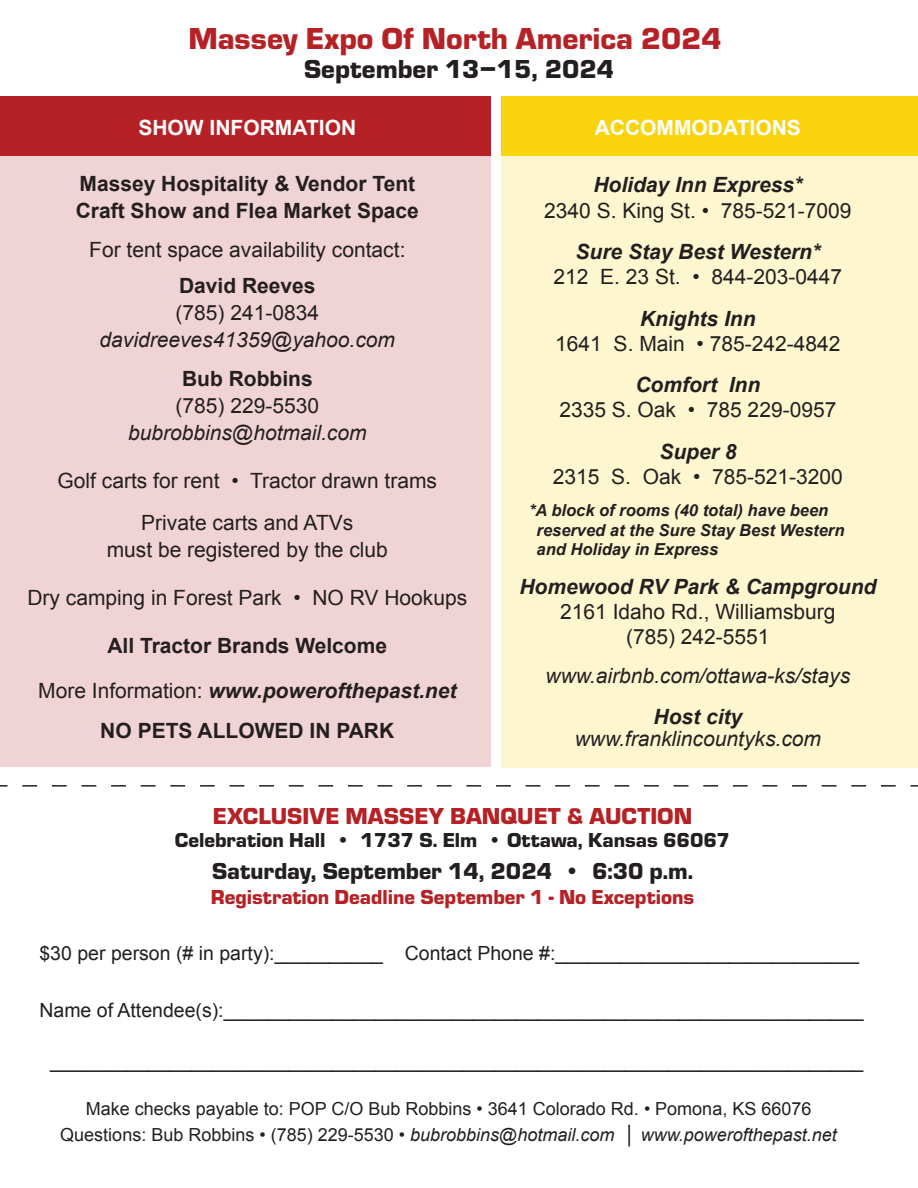
<style>
.page{position:relative;width:918px;height:1188px;background:#fff}
.page>*{position:absolute;margin:0;border:0;box-sizing:border-box;transform-origin:0 0}
.t1{font:900 31.5px "Eurostile";color:#b62125}
.t2{font:900 27px "Eurostile";color:#231f20}
.t3{font:900 24px "Eurostile";color:#231f20}
.t4{font:900 24px "Eurostile";color:#b62125}
.t5{font:21px/42px "Arial";color:#231f20;text-align:center}
.t6{font:700 21px/27px "Arial";color:#231f20}
.t7{font:italic 21px "Arial";color:#231f20}
.t8{font:italic 700 21px "Arial";color:#231f20}
.t9{font:900 21px "Eurostile";color:#231f20}
.t10{font:900 21px "Eurostile";color:#b62125}
.t11{font:700 21px "Arial";color:#fff}
.t12{font:19.5px "Arial";color:#231f20}
.t13{font:18px/26.7px "Arial";color:#231f20;text-align:center}
.t14{font:italic 700 16.5px/19.8px "Arial";color:#231f20}
.s1{font-weight:400}
.s2{font-style:italic}
</style>
<div class="page">
<div style="left:501px;top:152px;width:417px;height:616px;background:#fdf6cf"></div>
<div style="left:0;top:150px;width:490px;height:617px;background:#f0d3d4"></div>
<div style="left:0;top:97px;width:490px;height:59px;background:#b62125"></div>
<div style="left:501px;top:97px;width:417px;height:59px;background:#f9d30e"></div>
<svg style="left:0;top:785px;width:8px;height:2px"></svg>
<svg style="left:22px;top:785px;width:874px;height:2px"></svg>
<svg style="left:910px;top:785px;width:8px;height:2px"></svg>
<h1 class="t1" style="left:189px;top:16px;width:535px">Massey Expo Of North America 2024</h1>
<p class="t2" style="left:304px;top:50px;width:311px">September 13−15, 2024</p>
<p class="t11" style="left:138px;top:114px;width:219px">SHOW INFORMATION</p>
<p class="t6" style="left:76px;top:171px;width:345px">Massey Hospitality &amp; Vendor Tent<br>Craft Show and Flea Market Space</p>
<p class="t5" style="left:89px;top:229px;width:318px">For tent space availability contact:</p>
<p class="t6" style="left:179px;top:273px;width:138px">David Reeves</p>
<p class="t5" style="left:176px;top:292px;width:145px">(785) 241-0834</p>
<p class="t7" style="left:100px;top:326px;width:297px">davidreeves41359@yahoo.com</p>
<p class="t6" style="left:182px;top:366px;width:132px">Bub Robbins</p>
<p class="t5" style="left:176px;top:385px;width:145px">(785) 229-5530</p>
<p class="t7" style="left:128px;top:419px;width:240px">bubrobbins@hotmail.com</p>
<p class="t5" style="left:58px;top:460px;width:381px">Golf carts for rent • Tractor drawn trams<br>Private carts and ATVs</p>
<p class="t5" style="left:107px;top:529px;width:283px">must be registered by the club</p>
<p class="t5" style="left:27px;top:577px;width:441px">Dry camping in Forest Park • NO RV Hookups</p>
<p class="t6" style="left:38px;top:624px;width:420px;line-height:45px;text-align:center">All Tractor Brands Welcome<br><span class="s1">More Information:</span> <span class="s2">www.powerofthepast.net</span></p>
<p class="t6" style="left:100px;top:718px;width:295px">NO PETS ALLOWED IN PARK</p>
<p class="t11" style="left:595px;top:114px;width:208px">ACCOMMODATIONS</p>
<p class="t8" style="left:593px;top:171px;width:210px">Holiday Inn Express*</p>
<p class="t5" style="left:544px;top:189px;width:309px">2340 S. King St. • 785-521-7009</p>
<p class="t8" style="left:576px;top:238px;width:246px">Sure Stay Best Western*</p>
<p class="t5" style="left:554px;top:256px;width:290px">212 E. 23 St. • 844-203-0447</p>
<p class="t8" style="left:640px;top:305px;width:117px">Knights Inn</p>
<p class="t5" style="left:555px;top:323px;width:287px">1641 S. Main • 785-242-4842</p>
<p class="t8" style="left:635px;top:371px;width:126px">Comfort Inn</p>
<p class="t5" style="left:559px;top:389px;width:279px">2335 S. Oak • 785 229-0957</p>
<p class="t8" style="left:659px;top:438px;width:79px">Super 8</p>
<p class="t5" style="left:553px;top:456px;width:291px">2315 S. Oak • 785-521-3200</p>
<p class="t14" style="left:537px;top:501px;width:309px;text-indent:-8px">*A block of rooms (40 total) have been reserved at the Sure Stay Best Western and Holiday in Express</p>
<p class="t8" style="left:519px;top:573px;width:359px">Homewood RV Park &amp; Campground</p>
<p class="t5" style="left:560px;top:599px;width:277px;line-height:25.2px">2161 Idaho Rd., Williamsburg (785) 242-5551</p>
<p class="t7" style="left:546px;top:662px;width:306px">www.airbnb.com/ottawa-ks/stays</p>
<p class="t8" style="left:654px;top:703px;width:90px">Host city</p>
<p class="t7" style="left:575px;top:725px;width:248px">www.franklincountyks.com</p>
<p class="t4" style="left:213px;top:799px;width:481px">EXCLUSIVE MASSEY BANQUET &amp; AUCTION</p>
<p class="t9" style="left:175px;top:825px;width:557px">Celebration Hall • 1737 S. Elm • Ottawa, Kansas 66067</p>
<p class="t3" style="left:212px;top:854px;width:483px">Saturday, September 14, 2024 • 6:30 p.m.</p>
<p class="t10" style="left:211px;top:882px;width:485px">Registration Deadline September 1 - No Exceptions</p>
<p class="t12" style="left:39px;top:941px;width:821px">$30 per person (# in party):__________ Contact Phone #:____________________________</p>
<p class="t12" style="left:39px;top:997px;width:826px">Name of Attendee(s):___________________________________________________________</p>
<p class="t12" style="left:50px;top:1048px;width:815px">___________________________________________________________________________</p>
<p class="t13" style="left:60px;top:1095px;width:778px">Make checks payable to: POP C/O Bub Robbins • 3641 Colorado Rd. • Pomona, KS 66076<br>Questions: Bub Robbins • (785) 229-5530 • <span class="s2">bubrobbins@hotmail.com</span> │ <span class="s2">www.powerofthepast.net</span></p>
</div>
